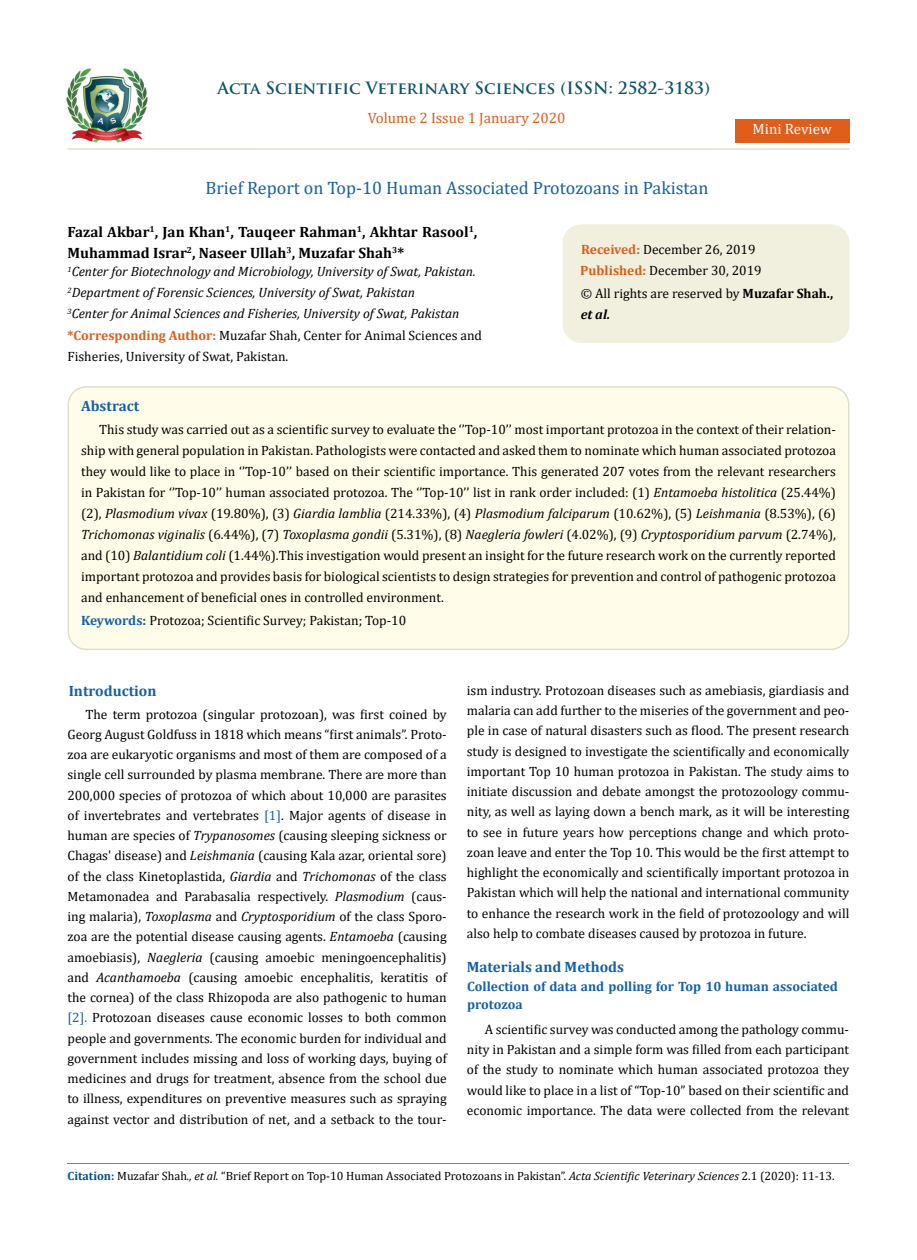
<style>
.page{position:relative;width:917px;height:1260px;background:#fff}
.page>*{position:absolute;margin:0;border:0;box-sizing:border-box;transform-origin:0 0}
.t1{font:18px "Cambria";color:#1560a6}
.t2{font:700 16.5px "Trajan Pro";color:#0e546a}
.t3{font:700 15px/21px "Cambria";color:#000}
.t4{font:700 15px "Cambria";color:#1560a6}
.t5{font:15px "Cambria";color:#e05d1a}
.t6{font:15px "Cambria";color:#fff}
.t7{font:13.5px/20.2px "Cambria";color:#000;text-align:justify}
.t8{font:italic 13.5px/21.1px "Cambria";color:#000}
.t9{font:700 13.5px/18px "Cambria";color:#1560a6}
.t10{font:12px "Cambria";color:#000}
.s1{font-weight:700;font-style:normal;color:#e05d1a}
.s2{font-style:normal}
.s3{font-weight:700;color:#e05d1a}
.s4{font-weight:700}
.s5{font-weight:700;font-style:italic}
.s6{font-style:italic}
.s7{font-weight:700;color:#1560a6}
.s8{font-weight:700;color:#0e546a}
.s9{color:#1560a6}
.s10{font-weight:700;color:#035089}
</style>
<div class="page">
<img style="left:67px;top:68px;width:80px;height:74px">
<div style="left:735px;top:119px;width:114px;height:23px;background:#e05d1a"></div>
<div style="left:68px;top:387px;width:780px;height:262px;background:#fffde9;border-radius:18px"></div>
<div style="left:68px;top:386px;width:781px;height:264px;border:2px solid #e0dfcd;border-radius:18px"></div>
<div style="left:563px;top:225px;width:285px;height:117px;background:#f1f0de;border-radius:18px"></div>
<div style="left:562px;top:224px;width:287px;height:119px;border:2px solid #f1f0de;border-radius:18px"></div>
<hr style="left:67px;top:148px;width:782px;height:2px;background:#e0dfcd">
<hr style="left:67px;top:1164px;width:782px;height:1px;background:#e05d1a">
<p class="t2" style="left:217px;top:77px;width:494px">Acta Scientific Veterinary Sciences (ISSN: 2582-3183)</p>
<p class="t5" style="left:368px;top:109px;width:199px">Volume 2 Issue 1 January 2020</p>
<p class="t6" style="left:752px;top:120px;width:81px">Mini Review</p>
<h1 class="t1" style="left:205px;top:177px;width:504px">Brief Report on Top-10 Human Associated Protozoans in Pakistan</h1>
<p class="t3" style="left:67px;top:221px;width:411px">Fazal Akbar<sup>1</sup>, Jan Khan<sup>1</sup>, Tauqeer Rahman<sup>1</sup>, Akhtar Rasool<sup>1</sup>,<br>Muhammad Israr<sup>2</sup>, Naseer Ullah<sup>3</sup>, Muzafar Shah<sup>3</sup>*</p>
<p class="t8" style="left:67px;top:260px;width:416px"><sup>1</sup>Center for Biotechnology and Microbiology, University of Swat, Pakistan.<br><sup>2</sup>Department of Forensic Sciences, University of Swat, Pakistan<br><sup>3</sup>Center for Animal Sciences and Fisheries, University of Swat, Pakistan <span class="s1">*Corresponding Author:</span> <span class="s2">Muzafar Shah, Center for Animal Sciences and Fisheries, University of Swat, Pakistan.</span></p>
<p class="t7" style="left:580px;top:238px;width:183px;line-height:21.5px"><span class="s3">Received:</span> December 26, 2019<br><span class="s3">Published:</span> December 30, 2019</p>
<p class="t7" style="left:580px;top:283px;width:254px;line-height:21px">© All rights are reserved by <span class="s4">Muzafar Shah., </span><span class="s5">et al.</span></p>
<p class="t4" style="left:81px;top:395px;width:60px">Abstract</p>
<p class="t7" style="left:81px;top:419px;width:756px;line-height:21px;text-indent:18px">This study was carried out as a scientific survey to evaluate the ‘’Top-10’’ most important protozoa in the context of their relation&shy;ship with general population in Pakistan. Pathologists were contacted and asked them to nominate which human associated protozoa they would like to place in ‘’Top-10’’ based on their scientific importance. This generated 207 votes from the relevant researchers in Pakistan for ‘’Top-10’’ human associated protozoa. The ‘’Top-10’’ list in rank order included: (1) <span class="s6">Entamoeba histolitica</span> (25.44%) (2), <span class="s6">Plasmodium vivax</span> (19.80%), (3) <span class="s6">Giardia lamblia</span> (214.33%), (4) <span class="s6">Plasmodium falciparum</span> (10.62%), (5) <span class="s6">Leishmania</span> (8.53%), (6)<br><span class="s6">Trichomonas viginalis</span> (6.44%), (7) <span class="s6">Toxoplasma gondii</span> (5.31%), (8) <span class="s6">Naegleria fowleri</span> (4.02%), (9) <span class="s6">Cryptosporidium parvum</span> (2.74%), and (10) <span class="s6">Balantidium coli</span> (1.44%).This investigation would present an insight for the future research work on the currently reported important protozoa and provides basis for biological scientists to design strategies for prevention and control of pathogenic protozoa and enhancement of beneficial ones in controlled environment.</p>
<p class="t7" style="left:81px;top:611px;width:327px"><span class="s7">Keywords</span><span class="s8">:</span> Protozoa; Scientific Survey; Pakistan; Top-10</p>
<p class="t4" style="left:69px;top:680px;width:89px">Introduction</p>
<p class="t7" style="left:467px;top:680px;width:384px">ism industry. Protozoan diseases such as amebiasis, giardiasis and malaria can add further to the miseries of the government and peo&shy;ple in case of natural disasters such as flood. The present research study is designed to investigate the scientifically and economically important Top 10 human protozoa in Pakistan. The study aims to initiate discussion and debate amongst the protozoology commu&shy;nity, as well as laying down a bench mark, as it will be interesting to see in future years how perceptions change and which proto&shy;zoan leave and enter the Top 10. This would be the first attempt to highlight the economically and scientifically important protozoa in Pakistan which will help the national and international community to enhance the research work in the field of protozoology and will also help to combate diseases caused by protozoa in future.</p>
<p class="t4" style="left:467px;top:956px;width:159px">Materials and Methods</p>
<p class="t7" style="left:67px;top:704px;width:381px;text-indent:18px">The term protozoa (singular protozoan), was first coined by Georg August Goldfuss in 1818 which means “first animals”. Proto&shy;zoa are eukaryotic organisms and most of them are composed of a single cell surrounded by plasma membrane. There are more than 200,000 species of protozoa of which about 10,000 are parasites of invertebrates and vertebrates <span class="s9">[1]</span>. Major agents of disease in human are species of <span class="s6">Trypanosomes</span> (causing sleeping sickness or Chagas' disease) and <span class="s6">Leishmania</span> (causing Kala azar, oriental sore) of the class Kinetoplastida, <span class="s6">Giardia</span> and <span class="s6">Trichomonas</span> of the class Metamonadea and Parabasalia respectively. <span class="s6">Plasmodium</span> (caus&shy;ing malaria), <span class="s6">Toxoplasma</span> and <span class="s6">Cryptosporidium</span> of the class Sporo&shy;zoa are the potential disease causing agents. <span class="s6">Entamoeba</span> (causing amoebiasis), <span class="s6">Naegleria</span> (causing amoebic meningoencephalitis) and <span class="s6">Acanthamoeba</span> (causing amoebic encephalitis, keratitis of the cornea) of the class Rhizopoda are also pathogenic to human <span class="s9">[2].</span> Protozoan diseases cause economic losses to both common people and governments. The economic burden for individual and government includes missing and loss of working days, buying of medicines and drugs for treatment, absence from the school due to illness, expenditures on preventive measures such as spraying against vector and distribution of net, and a setback to the tour-</p>
<p class="t9" style="left:467px;top:977px;width:372px">Collection of data and polling for Top 10 human associated protozoa</p>
<p class="t7" style="left:467px;top:1019px;width:384px;text-indent:18px">A scientific survey was conducted among the pathology commu&shy;nity in Pakistan and a simple form was filled from each participant of the study to nominate which human associated protozoa they would like to place in a list of “Top-10” based on their scientific and economic importance. The data were collected from the relevant</p>
<p class="t10" style="left:67px;top:1169px;width:768px"><span class="s10">Citation:</span> Muzafar Shah<span class="s6">., et al.</span> “Brief Report on Top-10 Human Associated Protozoans in Pakistan”. <span class="s6">Acta Scientific Veterinary Sciences</span> 2.1 (2020): 11-13.</p>
</div>
